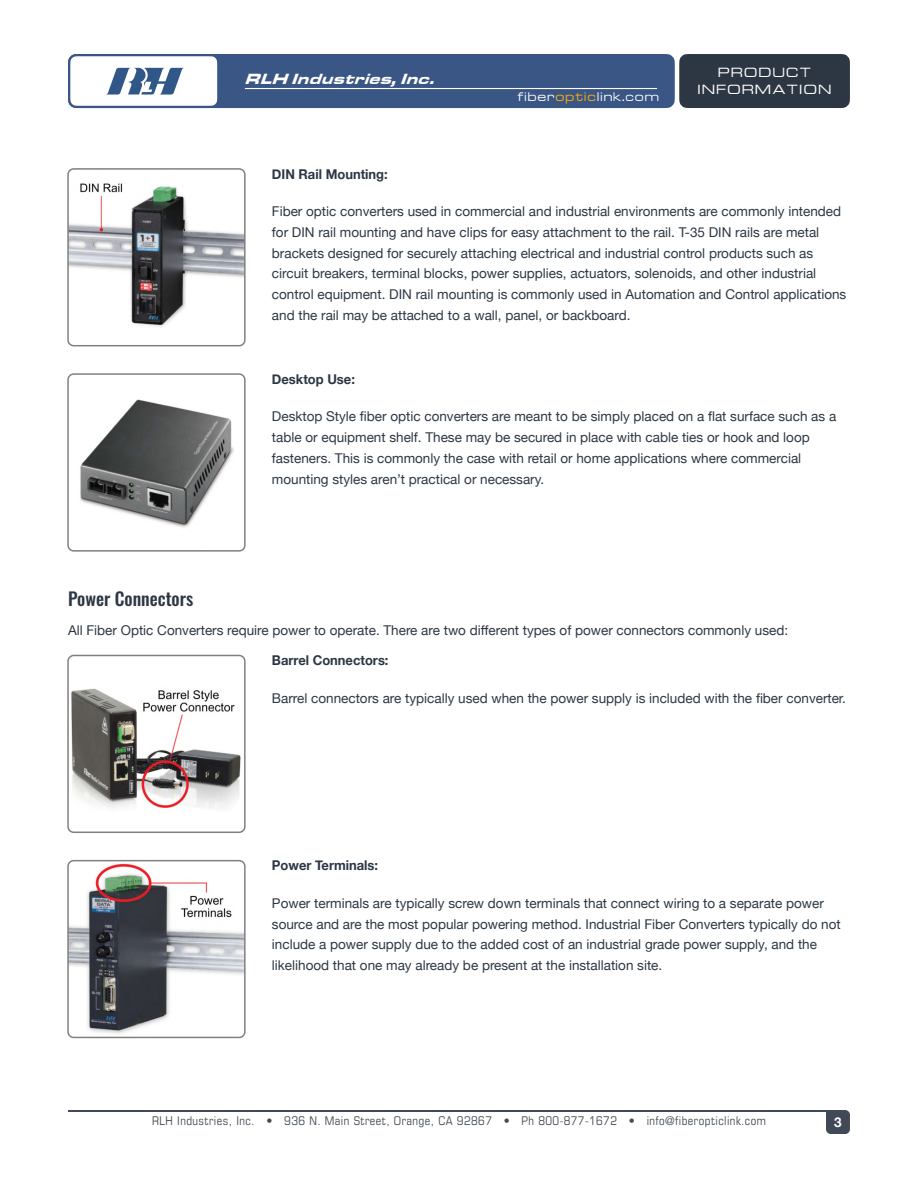
<style>
.page{position:relative;width:918px;height:1188px;background:#fff}
.page>*{position:absolute;margin:0;border:0;box-sizing:border-box;transform-origin:0 0}
.t1{font:500 18px "Oswald";color:#2d3743}
.t2{font:italic 15.3px "Eurostile T Blac Exte";color:#fff}
.t3{font:13.5px/20.9px "Helvetica Neue";color:#2d3743}
.t4{font:700 13.5px "Helvetica Neue";color:#2c3743;scale:.96 1}
.t5{font:700 13.5px "Helvetica Neue";color:#fff}
.t6{font:condensed 12px "Eurostile";letter-spacing:.035em;color:#424956}
.t7{font:12px/16.5px "Euro Technic Ext";letter-spacing:.12em;color:#fff;text-align:center}
.t8{font:11.25px "Euro Technic Ext";letter-spacing:.075em;color:#fff}
.s1{color:#ffac0a}
</style>
<div class="page">
<svg style="left:68px;top:54px;width:782px;height:54px;background:#546989"></svg>
<hr style="left:245px;top:88px;width:412px;height:1px;background:#fff">
<hr style="left:68px;top:1110px;width:772px;height:2px;background:#424956">
<svg style="left:826px;top:1110px;width:24px;height:24px"></svg>
<img style="left:68px;top:861px;width:177px;height:176px;border-radius:6px">
<div style="left:67px;top:860px;width:179px;height:178px;border:2px solid #808080;border-radius:6px"></div>
<img style="left:71px;top:688px;width:170px;height:121px">
<div style="left:67px;top:655px;width:179px;height:178px;border:2px solid #808080;border-radius:6px"></div>
<img style="left:68px;top:374px;width:177px;height:177px;border-radius:6px">
<div style="left:67px;top:373px;width:179px;height:179px;border:2px solid #808080;border-radius:6px"></div>
<img style="left:68px;top:169px;width:177px;height:177px;border-radius:6px">
<div style="left:67px;top:168px;width:179px;height:178px;border:2px solid #808080;border-radius:6px"></div>
<p class="t2" style="left:244px;top:72px;width:197px">RLH Industries,Inc.</p>
<p class="t8" style="left:517px;top:92px;width:143px">fiber<span class="s1">optic</span>link.com</p>
<p class="t7" style="left:698px;top:66px;width:135px">PRODUCT<br>INFORMATION</p>
<p class="t4" style="left:272px;top:165px;width:122px">DIN Rail Mounting:</p>
<p class="t3" style="left:272px;top:201px;width:576px">Fiber optic converters used in commercial and industrial environments are commonly intended for DIN rail mounting and have clips for easy attachment to the rail. T-35 DIN rails are metal brackets designed for securely attaching electrical and industrial control products such as circuit breakers, terminal blocks, power supplies, actuators, solenoids, and other industrial control equipment. DIN rail mounting is commonly used in Automation and Control applications and the rail may be attached to a wall, panel, or backboard.</p>
<h1 class="t1" style="left:68px;top:585px;width:127px">Power Connectors</h1>
<p class="t4" style="left:272px;top:371px;width:88px">Desktop Use:</p>
<p class="t3" style="left:272px;top:406px;width:566px">Desktop Style fiber optic converters are meant to be simply placed on a flat surface such as a table or equipment shelf. These may be secured in place with cable ties or hook and loop fasteners. This is commonly the case with retail or home applications where commercial mounting styles aren’t practical or necessary.</p>
<p class="t3" style="left:68px;top:619px;width:722px">All Fiber Optic Converters require power to operate. There are two different types of power connectors commonly used:</p>
<p class="t4" style="left:272px;top:652px;width:123px">Barrel Connectors:</p>
<p class="t3" style="left:272px;top:687px;width:576px">Barrel connectors are typically used when the power supply is included with the fiber converter.</p>
<p class="t4" style="left:272px;top:857px;width:112px">Power Terminals:</p>
<p class="t3" style="left:272px;top:892px;width:570px">Power terminals are typically screw down terminals that connect wiring to a separate power source and are the most popular powering method. Industrial Fiber Converters typically do not include a power supply due to the added cost of an industrial grade power supply, and the likelihood that one may already be present at the installation site.</p>
<p class="t6" style="left:152px;top:1117px;width:615px">RLH Industries, Inc. • 936 N. Main Street, Orange, CA 92867 • Ph 800-877-1672 • info@fiberopticlink.com</p>
<p class="t5" style="left:834px;top:1114px;width:9px">3</p>
</div>
